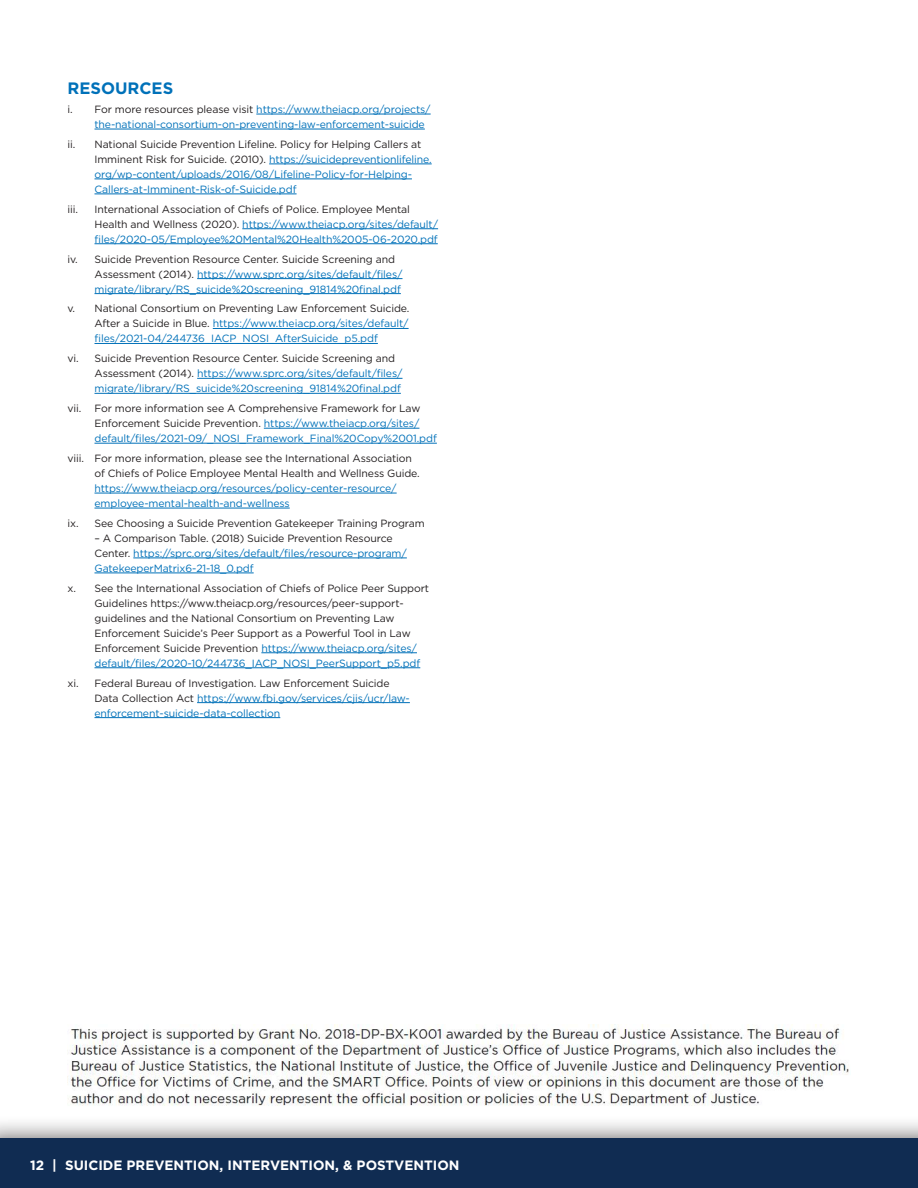
<style>
.page{position:relative;width:918px;height:1188px;background:#fff}
.page>*{position:absolute;margin:0;border:0;box-sizing:border-box;transform-origin:0 0}
.t1{font:700 16.5px "Gotham";color:#0071b9}
.t2{font:700 13.5px "Gotham";color:#fff}
.t3{font:10.5px/15px "Gotham";letter-spacing:-.01em;color:#0071b9}
.t4{font:10.5px/15px "Gotham";letter-spacing:-.01em;color:#231f20}
.s1{color:#231f20}
.s2{color:#0071b9}
</style>
<div class="page">
<div style="left:0;top:1115px;width:918px;height:73px;background:#231f20;opacity:.75"></div>
<div style="left:0;top:1138px;width:918px;height:50px;background:#102c52"></div>
<hr style="left:256px;top:114px;width:175px;height:1px;background:#0071b9">
<hr style="left:94px;top:129px;width:331px;height:1px;background:#0071b9">
<hr style="left:269px;top:164px;width:163px;height:1px;background:#0071b9">
<hr style="left:94px;top:179px;width:318px;height:1px;background:#0071b9">
<hr style="left:94px;top:194px;width:203px;height:1px;background:#0071b9">
<hr style="left:242px;top:228px;width:196px;height:1px;background:#0071b9">
<hr style="left:94px;top:243px;width:344px;height:1px;background:#0071b9">
<hr style="left:197px;top:278px;width:206px;height:1px;background:#0071b9">
<hr style="left:94px;top:293px;width:307px;height:1px;background:#0071b9">
<hr style="left:213px;top:328px;width:196px;height:1px;background:#0071b9">
<hr style="left:94px;top:343px;width:284px;height:1px;background:#0071b9">
<hr style="left:197px;top:378px;width:206px;height:1px;background:#0071b9">
<hr style="left:94px;top:393px;width:307px;height:1px;background:#0071b9">
<hr style="left:264px;top:428px;width:155px;height:1px;background:#0071b9">
<hr style="left:94px;top:443px;width:343px;height:1px;background:#0071b9">
<hr style="left:94px;top:493px;width:303px;height:1px;background:#0071b9">
<hr style="left:94px;top:508px;width:196px;height:1px;background:#0071b9">
<hr style="left:133px;top:558px;width:274px;height:1px;background:#0071b9">
<hr style="left:94px;top:573px;width:160px;height:1px;background:#0071b9">
<hr style="left:261px;top:653px;width:156px;height:1px;background:#0071b9">
<hr style="left:94px;top:668px;width:326px;height:1px;background:#0071b9">
<hr style="left:197px;top:702px;width:213px;height:1px;background:#0071b9">
<hr style="left:94px;top:717px;width:186px;height:1px;background:#0071b9">
<img style="left:68px;top:1024px;width:781px;height:82px">
<h1 class="t1" style="left:68px;top:77px;width:107px">RESOURCES</h1>
<p class="t3" style="left:94px;top:102px;width:338px;text-indent:-27px"><span class="s1">i. For more resources please visit</span> https://www.theiacp.org/projects/ the-national-consortium-on-preventing-law-enforcement-suicide</p>
<p class="t3" style="left:94px;top:136px;width:339px;text-indent:-27px"><span class="s1">ii. National Suicide Prevention Lifeline. Policy for Helping Callers at Imminent Risk for Suicide. (2010).</span> https://suicidepreventionlifeline. org/wp-content/uploads/2016/08/Lifeline-Policy-for-Helping-Callers-at-Imminent-Risk-of-Suicide.pdf</p>
<p class="t4" style="left:68px;top:201px;width:12px">iii.</p>
<p class="t3" style="left:94px;top:201px;width:345px"><span class="s1">International Association of Chiefs of Police. Employee Mental<br>Health and Wellness (2020).</span> https://www.theiacp.org/sites/default/ files/2020-05/Employee%20Mental%20Health%2005-06-2020.pdf</p>
<p class="t3" style="left:94px;top:251px;width:310px;text-indent:-27px"><span class="s1">iv. Suicide Prevention Resource Center. Suicide Screening and<br>Assessment (2014).</span> https://www.sprc.org/sites/default/files/ migrate/library/RS_suicide%20screening_91814%20final.pdf</p>
<p class="t3" style="left:94px;top:301px;width:316px;text-align:justify;text-indent:-27px"><span class="s1">v. National Consortium on Preventing Law Enforcement Suicide.<br>After a Suicide in Blue.</span> https://www.theiacp.org/sites/default/ files/2021-04/244736_IACP_NOSI_AfterSuicide_p5.pdf</p>
<p class="t3" style="left:94px;top:351px;width:310px;text-indent:-27px"><span class="s1">vi. Suicide Prevention Resource Center. Suicide Screening and<br>Assessment (2014).</span> https://www.sprc.org/sites/default/files/ migrate/library/RS_suicide%20screening_91814%20final.pdf</p>
<p class="t3" style="left:94px;top:401px;width:344px;text-indent:-27px"><span class="s1">vii. For more information see A Comprehensive Framework for Law<br>Enforcement Suicide Prevention.</span> https://www.theiacp.org/sites/ default/files/2021-09/_NOSI_Framework_Final%20Copy%2001.pdf</p>
<p class="t4" style="left:94px;top:451px;width:327px;text-indent:-27px">viii. For more information, please see the International Association of Chiefs of Police Employee Mental Health and Wellness Guide.</p>
<p class="t3" style="left:94px;top:481px;width:304px">https://www.theiacp.org/resources/policy-center-resource/ employee-mental-health-and-wellness</p>
<p class="t4" style="left:68px;top:515px;width:359px">ix. See Choosing a Suicide Prevention Gatekeeper Training Program</p>
<p class="t3" style="left:94px;top:530px;width:314px"><span class="s1">– A Comparison Table. (2018) Suicide Prevention Resource<br>Center.</span> https://sprc.org/sites/default/files/resource-program/<br>GatekeeperMatrix6-21-18_0.pdf</p>
<p class="t4" style="left:94px;top:580px;width:336px;text-indent:-27px">x. See the International Association of Chiefs of Police Peer Support Guidelines https://www.theiacp.org/resources/peer-support&shy;guidelines and the National Consortium on Preventing Law Enforcement Suicide’s Peer Support as a Powerful Tool in Law Enforcement Suicide Prevention <span class="s2">https://www.theiacp.org/sites/ default/files/2020-10/244736_IACP_NOSI_PeerSupport_p5.pdf</span></p>
<p class="t3" style="left:94px;top:675px;width:317px;text-indent:-27px"><span class="s1">xi. Federal Bureau of Investigation. Law Enforcement Suicide<br>Data Collection Act</span> https://www.fbi.gov/services/cjis/ucr/law&shy;enforcement-suicide-data-collection</p>
<p class="t2" style="left:30px;top:1156px;width:431px">12 | SUICIDE PREVENTION, INTERVENTION, &amp; POSTVENTION</p>
</div>
